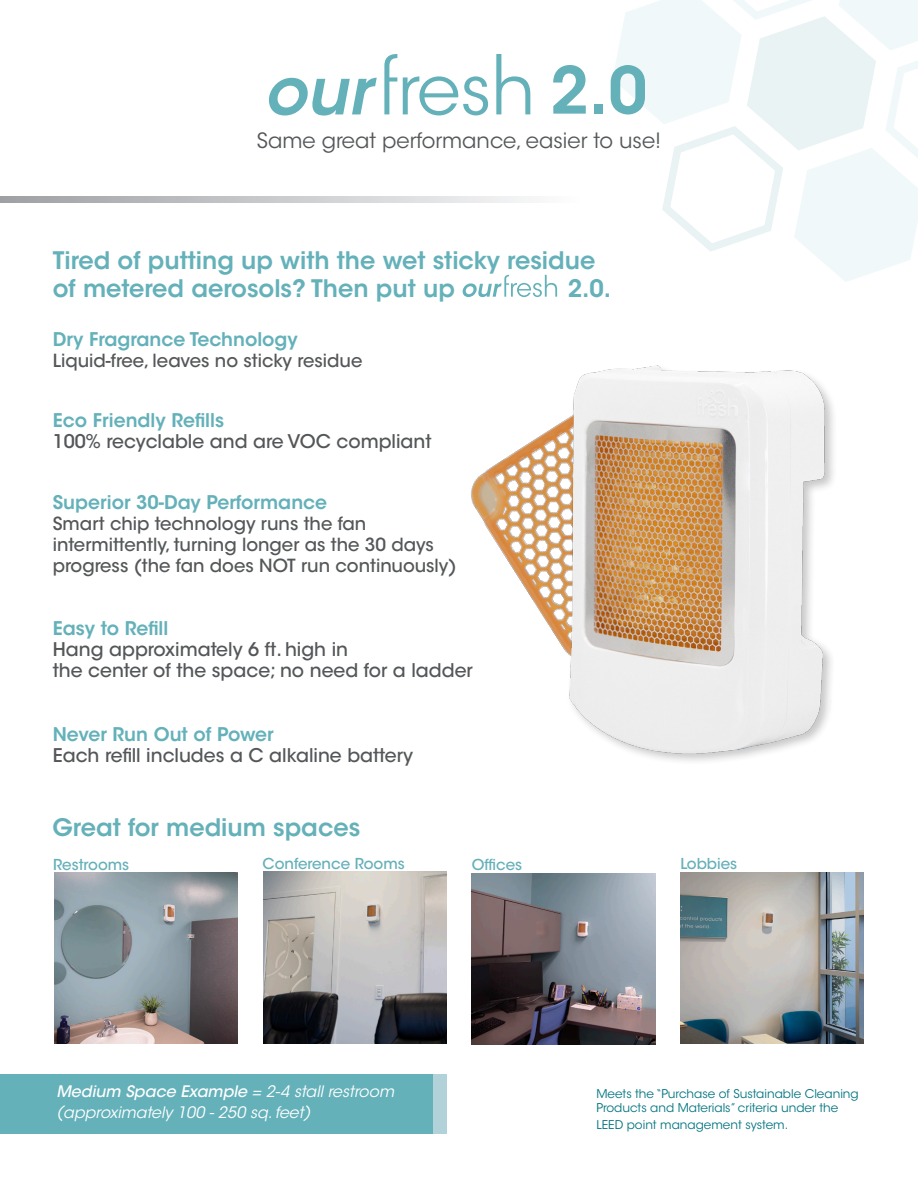
<style>
.page{position:relative;width:918px;height:1188px;background:#fff}
.page>*{position:absolute;margin:0;border:0;box-sizing:border-box;transform-origin:0 0}
.t1{font:600 64.5px "ITC Avant Garde Std";color:#65b1b9}
.t2{font:600 24px/28.5px "ITC Avant Garde Std";color:#64b1ba}
.t3{font:600 24px "ITC Avant Garde Std";color:#65b1b9}
.t4{font:21px "ITC Avant Garde Std";color:#545759}
.t5{font:500 18.75px/21px "ITC Avant Garde Std";color:#545759}
.t6{font:600 18.75px "ITC Avant Garde Std";color:#64b1ba}
.t7{font:500 18px/21px "ITC Avant Garde Std";color:#545759}
.Item{font:italic 15.75px/21px "ITC Avant Garde Std";color:#fff}
.t8{font:500 15px "ITC Avant Garde Std";color:#65b0b9}
.t9{font:12px/14.4px "ITC Avant Garde Std";color:#037581}
.s1{font-weight:600;color:#64b1ba}
.s2{font-weight:500}
</style>
<div class="page">
<img style="left:54px;top:872px;width:184px;height:172px">
<svg style="left:462px;top:275px;width:95px;height:22px"></svg>
<svg style="left:0;top:197px;width:528px;height:6px;background:#c8c9cb"></svg>
<img style="left:472px;top:873px;width:183px;height:172px">
<img style="left:263px;top:872px;width:184px;height:172px">
<img style="left:680px;top:872px;width:184px;height:172px">
<img style="left:471px;top:424px;width:88px;height:217px">
<div style="left:14px;top:1075px;width:432px;height:59px;background:#b0d2d8"></div>
<div style="left:0;top:1075px;width:433px;height:59px;background:#64b1ba"></div>
<svg style="left:613px;top:0;width:305px;height:282px"></svg>
<svg style="left:384px;top:54px;width:13px;height:60px"></svg>
<svg style="left:403px;top:76px;width:85px;height:39px"></svg>
<svg style="left:496px;top:54px;width:34px;height:60px"></svg>
<svg style="left:269px;top:78px;width:108px;height:38px"></svg>
<img style="left:559px;top:365px;width:274px;height:396px">
<p class="t1" style="left:550px;top:49px;width:99px">2.0</p>
<p class="t4" style="left:257px;top:128px;width:406px">Same great performance, easier to use!</p>
<p class="t2" style="left:53px;top:246px;width:544px">Tired of putting up with the wet sticky residue of metered aerosols? Then put up</p>
<p class="t2" style="left:568px;top:274px;width:45px">2.0.</p>
<p class="t6" style="left:53px;top:327px;width:247px">Dry Fragrance Technology</p>
<p class="t7" style="left:53px;top:350px;width:311px">Liquid-free, leaves no sticky residue</p>
<p class="t5" style="left:53px;top:410px;width:380px"><span class="s1">Eco Friendly Refills<br></span>100% recyclable and are VOC compliant</p>
<p class="t6" style="left:53px;top:490px;width:276px">Superior 30-Day Performance</p>
<p class="t7" style="left:53px;top:513px;width:405px">Smart chip technology runs the fan intermittently, turning longer as the 30 days progress (the fan does NOT run continuously)</p>
<p class="t5" style="left:53px;top:618px;width:422px"><span class="s1">Easy to Refill<br></span>Hang approximately 6 ft. high in<br>the center of the space; no need for a ladder</p>
<p class="t5" style="left:53px;top:724px;width:362px"><span class="s1">Never Run Out of Power<br></span>Each refill includes a C alkaline battery</p>
<p class="t3" style="left:52px;top:812px;width:309px">Great for medium spaces</p>
<p class="t8" style="left:53px;top:855px;width:78px">Restrooms</p>
<p class="t8" style="left:263px;top:854px;width:144px">Conference Rooms</p>
<p class="t8" style="left:472px;top:855px;width:52px">Offices</p>
<p class="t8" style="left:680px;top:854px;width:58px">Lobbies</p>
<p class="Item" style="left:56px;top:1081px;width:339px"><span class="s2">Medium Space Example</span> = 2-4 stall restroom (approximately 100 - 250 sq. feet)</p>
<p class="t9" style="left:596px;top:1087px;width:264px">Meets the “Purchase of Sustainable Cleaning<br>Products and Materials” criteria under the</p>
<p class="t9" style="left:596px;top:1117px;width:193px">LEED point management system.</p>
</div>
